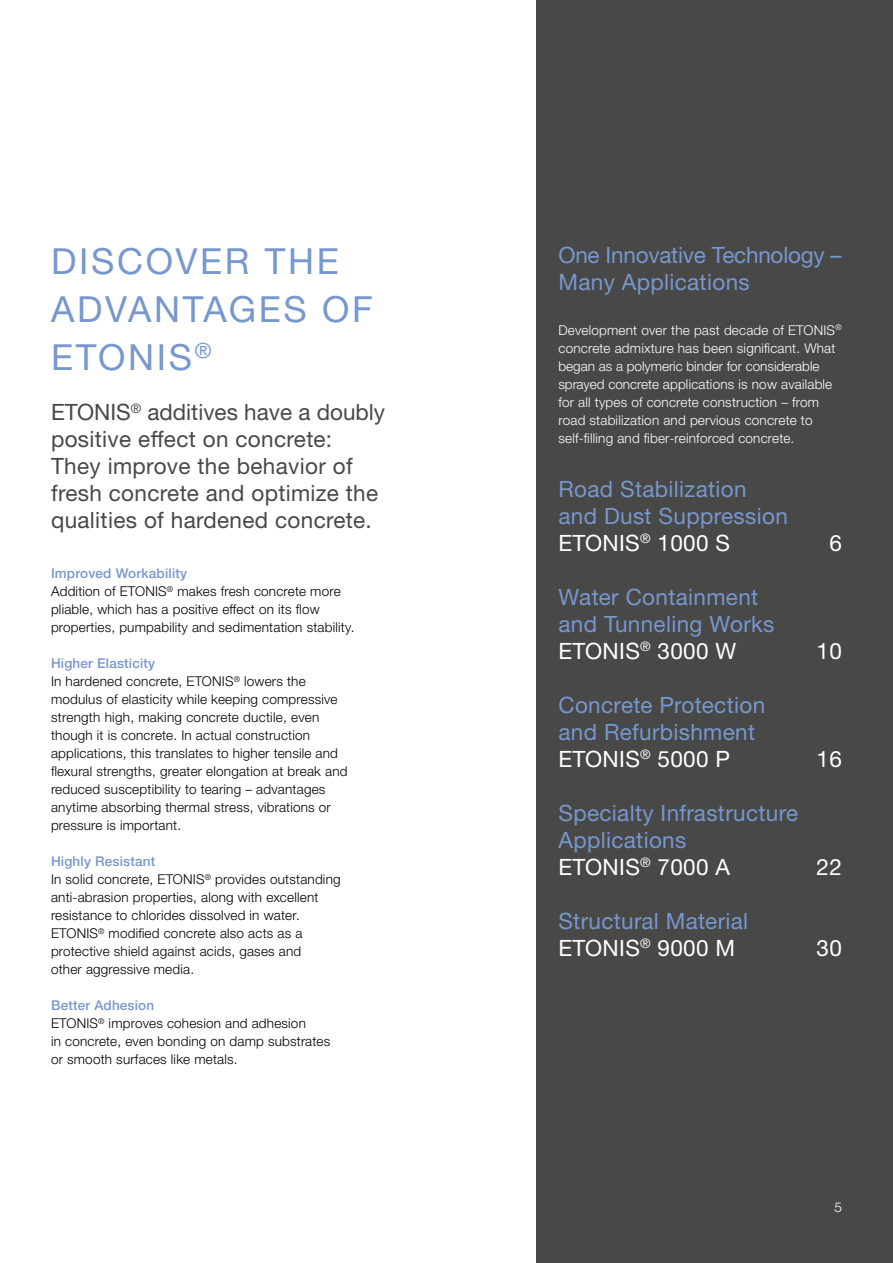
<style>
.page{position:relative;width:893px;height:1263px;background:#fff}
.page>*{position:absolute;margin:0;border:0;box-sizing:border-box;transform-origin:0 0}
.t1{font:36px/48px "Helvetica Panfor Wacker";letter-spacing:.075em;color:#7797cf}
.t2{font:22.5px/27px "Helvetica Panfor Wacker";letter-spacing:.015em;color:#7797cf}
.t3{font:22.5px/27px "Helvetica Panfor Wacker";letter-spacing:.015em;color:#484847}
.t4{font:22.5px/27px "Helvetica Panfor Wacker";letter-spacing:-.01em;color:#7797cf}
.t5{font:22.5px "Helvetica Panfor Wacker";letter-spacing:.015em;color:#fff}
.t6{font:300 13.5px/18px "Helvetica Panfor Wacker";letter-spacing:.015em;color:#000}
.t7{font:300 13.5px/18px "Helvetica Panfor Wacker";letter-spacing:.015em;color:#fff}
.s1{font-weight:500;color:#7797cf}
.s2{color:#fff}
</style>
<div class="page">
<div style="left:536px;top:0;width:357px;height:1263px;background:#484847"></div>
<h1 class="t1" style="left:51px;top:237px;width:323px">DISCOVER THE<br>ADVANTAGES OF<br>ETONIS<sup>®</sup></h1>
<h2 class="t3" style="left:51px;top:398px;width:336px">ETONIS<sup>®</sup> additives have a doubly positive effect on concrete:<br>They improve the behavior of fresh concrete and optimize the qualities of hardened concrete.</h2>
<p class="t6" style="left:51px;top:564px;width:305px"><span class="s1">Improved Workability<br></span>Addition of ETONIS<sup>®</sup> makes fresh concrete more pliable, which has a positive effect on its flow properties, pumpability and sedimentation stability.</p>
<p class="t6" style="left:51px;top:654px;width:298px"><span class="s1">Higher Elasticity<br></span>In hardened concrete, ETONIS<sup>®</sup> lowers the modulus of elasticity while keeping compressive strength high, making concrete ductile, even though it is concrete. In actual construction applications, this translates to higher tensile and flexural strengths, greater elongation at break and reduced susceptibility to tearing – advantages anytime absorbing thermal stress, vibrations or pressure is important.</p>
<p class="t6" style="left:51px;top:852px;width:291px"><span class="s1">Highly Resistant<br></span>In solid concrete, ETONIS<sup>®</sup> provides outstanding anti-abrasion properties, along with excellent resistance to chlorides dissolved in water.<br>ETONIS<sup>®</sup> modified concrete also acts as a protective shield against acids, gases and<br>other aggressive media.</p>
<p class="t6" style="left:51px;top:996px;width:281px"><span class="s1">Better Adhesion<br></span>ETONIS<sup>®</sup> improves cohesion and adhesion<br>in concrete, even bonding on damp substrates or smooth surfaces like metals.</p>
<h2 class="t4" style="left:558px;top:241px;width:285px">One Innovative Technology –<br>Many Applications</h2>
<p class="t7" style="left:558px;top:321px;width:285px">Development over the past decade of ETONIS<sup>® </sup>concrete admixture has been significant. What began as a polymeric binder for considerable sprayed concrete applications is now available for all types of concrete construction – from road stabilization and pervious concrete to self-filling and fiber-reinforced concrete.</p>
<h2 class="t2" style="left:558px;top:475px;width:231px">Road Stabilization and Dust Suppression<br><span class="s2">ETONIS</span><sup>®</sup> <span class="s2">1000 S</span></h2>
<h2 class="t5" style="left:829px;top:529px;width:14px">6</h2>
<h2 class="t2" style="left:558px;top:583px;width:217px">Water Containment and Tunneling Works<br><span class="s2">ETONIS</span><sup>®</sup> <span class="s2">3000 W</span></h2>
<h2 class="t2" style="left:558px;top:691px;width:208px">Concrete Protection and Refurbishment<br><span class="s2">ETONIS</span><sup>®</sup> <span class="s2">5000 P</span></h2>
<h2 class="t2" style="left:558px;top:799px;width:241px">Specialty Infrastructure<br>Applications<br><span class="s2">ETONIS</span><sup>®</sup> <span class="s2">7000 A</span></h2>
<h2 class="t2" style="left:558px;top:907px;width:191px">Structural Material<br><span class="s2">ETONIS</span><sup>®</sup> <span class="s2">9000 M</span></h2>
<h2 class="t5" style="left:817px;top:637px;width:27px">10</h2>
<h2 class="t5" style="left:817px;top:745px;width:27px">16</h2>
<h2 class="t5" style="left:817px;top:853px;width:27px">22</h2>
<h2 class="t5" style="left:817px;top:934px;width:27px">30</h2>
<p class="t7" style="left:834px;top:1198px;width:9px">5</p>
</div>
